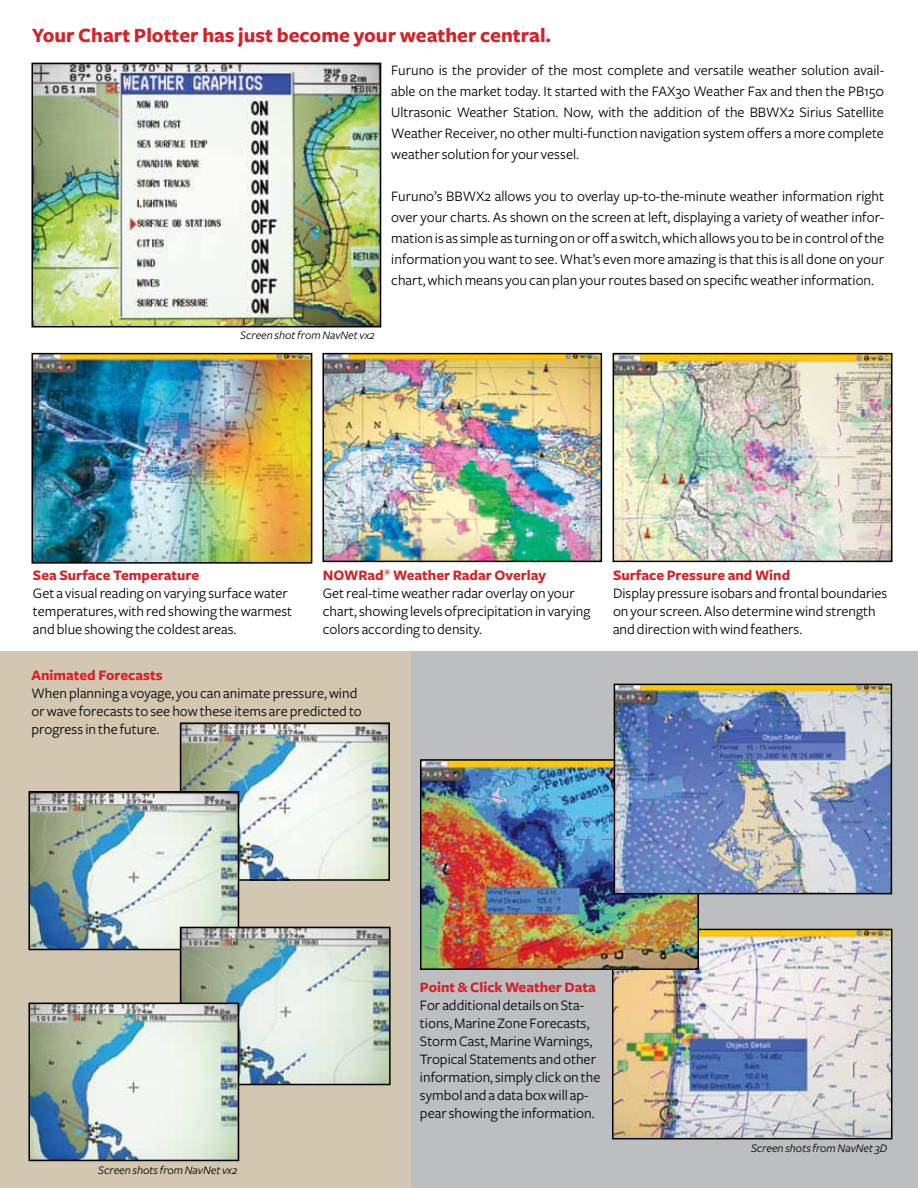
<style>
.page{position:relative;width:918px;height:1188px;background:#fff}
.page>*{position:absolute;margin:0;border:0;box-sizing:border-box;transform-origin:0 0}
.t1{font:700 21px "Freight Sans";color:#d2232a}
.t2{font:15px/18px "Freight Sans";color:#000}
.t3{font:700 15px "Freight Sans";color:#d2232a}
.t4{font:italic 12px "Freight Sans";color:#000}
.s1{font-weight:700;color:#d2232a}
</style>
<div class="page">
<div style="left:406px;top:652px;width:512px;height:536px;background:#bcbec0"></div>
<div style="left:0;top:652px;width:411px;height:536px;background:#d3c7b2"></div>
<img style="left:325px;top:356px;width:274px;height:203px">
<div style="left:322px;top:353px;width:280px;height:209px;border:2px solid #000"></div>
<img style="left:34px;top:356px;width:275px;height:205px">
<div style="left:31px;top:353px;width:281px;height:211px;border:2px solid #000"></div>
<img style="left:615px;top:932px;width:274px;height:204px">
<div style="left:612px;top:929px;width:280px;height:210px;border:2px solid #000"></div>
<img style="left:616px;top:356px;width:273px;height:203px">
<div style="left:613px;top:353px;width:279px;height:209px;border:2px solid #000"></div>
<img style="left:183px;top:725px;width:204px;height:153px">
<div style="left:180px;top:722px;width:210px;height:159px;border:2px solid #000"></div>
<img style="left:31px;top:794px;width:205px;height:153px">
<div style="left:28px;top:791px;width:211px;height:159px;border:2px solid #000"></div>
<img style="left:183px;top:930px;width:205px;height:152px">
<div style="left:180px;top:927px;width:211px;height:158px;border:2px solid #000"></div>
<img style="left:31px;top:1006px;width:205px;height:152px">
<div style="left:28px;top:1003px;width:211px;height:158px;border:2px solid #000"></div>
<img style="left:34px;top:66px;width:344px;height:258px">
<div style="left:31px;top:63px;width:350px;height:264px;border:2px solid #000"></div>
<img style="left:423px;top:762px;width:273px;height:205px">
<div style="left:420px;top:759px;width:279px;height:211px;border:2px solid #000"></div>
<img style="left:617px;top:687px;width:272px;height:204px">
<div style="left:614px;top:684px;width:278px;height:210px;border:2px solid #000"></div>
<h1 class="t1" style="left:32px;top:24px;width:521px">Your Chart Plotter has just become your weather central.</h1>
<p class="t2" style="left:391px;top:60px;width:494px;line-height:21px;text-align:justify">Furuno is the provider of the most complete and versatile weather solution avail&shy;able on the market today. It started with the FAX30 Weather Fax and then the PB150<br>Ultrasonic Weather Station. Now, with the addition of the BBWX2 Sirius Satellite Weather Receiver, no other multi-function navigation system offers a more complete weather solution for your vessel.</p>
<p class="t2" style="left:391px;top:186px;width:494px;line-height:21px;text-align:justify">Furuno’s BBWX2 allows you to overlay up-to-the-minute weather information right over your charts. As shown on the screen at left, displaying a variety of weather infor&shy;mation is as simple as turning on or off a switch, which allows you to be in control of the information you want to see. What’s even more amazing is that this is all done on your chart, which means you can plan your routes based on specific weather information.</p>
<p class="t4" style="left:240px;top:329px;width:136px">Screen shot from NavNet vx2</p>
<p class="t3" style="left:33px;top:567px;width:168px">Sea Surface Temperature</p>
<p class="t2" style="left:33px;top:584px;width:261px">Get a visual reading on varying surface water temperatures, with red showing the warmest and blue showing the coldest areas.</p>
<p class="t2" style="left:323px;top:566px;width:269px"><span class="s1">NOWRad</span><sup>®</sup> <span class="s1">Weather Radar Overlay<br></span>Get real-time weather radar overlay on your chart, showing levels ofprecipitation in varying colors according to density.</p>
<p class="t3" style="left:613px;top:567px;width:179px">Surface Pressure and Wind</p>
<p class="t2" style="left:613px;top:584px;width:276px">Display pressure isobars and frontal boundaries on your screen. Also determine wind strength and direction with wind feathers.</p>
<p class="t3" style="left:31px;top:667px;width:133px">Animated Forecasts</p>
<p class="t2" style="left:31px;top:685px;width:332px">When planning a voyage, you can animate pressure, wind or wave forecasts to see how these items are predicted to progress in the future.</p>
<p class="t4" style="left:98px;top:1164px;width:141px">Screen shots from NavNet vx2</p>
<p class="t3" style="left:420px;top:979px;width:177px">Point &amp; Click Weather Data</p>
<p class="t2" style="left:420px;top:996px;width:182px">For additional details on Sta&shy;tions, Marine Zone Forecasts,<br>Storm Cast, Marine Warnings,<br>Tropical Statements and other information, simply click on the symbol and a data box will ap&shy;pear showing the information.</p>
<p class="t4" style="left:751px;top:1141px;width:138px">Screen shots from NavNet 3D</p>
</div>
